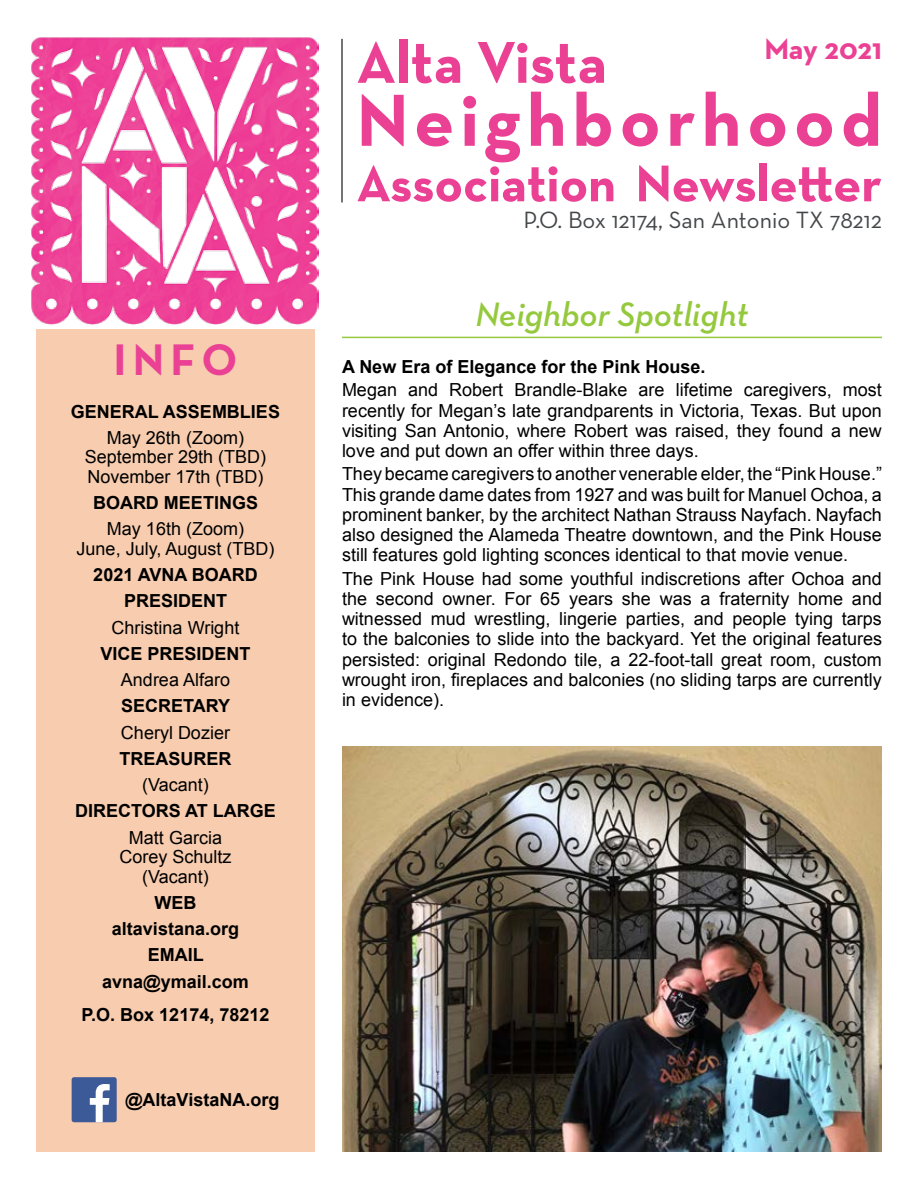
<style>
.page{position:relative;width:918px;height:1188px;background:#fff}
.page>*{position:absolute;margin:0;border:0;box-sizing:border-box;transform-origin:0 0}
.t1{font:700 75px "Neutraface Text";letter-spacing:.08em;color:#eb4194}
.t2{font:700 60px "Neutraface Text";color:#eb4194}
.t3{font:700 52.5px "Neutraface Text";color:#eb4194}
.t4{font:700 45px "Neutraface Text";color:#eb4194}
.t5{font:italic 600 34.5px "Neutraface Text";color:#95c93d}
.t6{font:700 30px "Neutraface Text";letter-spacing:-.005em;color:#eb4194}
.t7{font:24px "Neutraface Text";color:#444749}
.t8{font:18px/20.2px "Arial";color:#000;text-align:justify}
.t9{font:700 18px/26.2px "Arial";color:#000}
</style>
<div class="page">
<img style="left:31px;top:37px;width:287px;height:288px">
<div style="left:36px;top:329px;width:279px;height:823px;background:#f7ccaf"></div>
<hr style="left:342px;top:337px;width:540px;height:1px;background:#95c93d">
<hr style="left:341px;top:39px;width:2px;height:163px;background:#444749">
<div style="left:72px;top:1077px;width:45px;height:45px;background:#3d5a98;border-radius:2px"></div>
<svg style="left:90px;top:1084px;width:20px;height:38px"></svg>
<img style="left:342px;top:747px;width:540px;height:405px">
<h3 class="t4" style="left:114px;top:331px;width:125px">Info</h3>
<p class="t9" style="left:71px;top:399px;width:211px">GENERAL ASSEMBLIES</p>
<p class="t8" style="left:85px;top:428px;width:183px;line-height:19.5px;text-align:center">May 26th (Zoom)<br>September 29th (TBD)<br>November 17th (TBD)</p>
<p class="t9" style="left:93px;top:490px;width:167px">BOARD MEETINGS</p>
<p class="t8" style="left:77px;top:519px;width:199px;line-height:19.5px;text-align:center">May 16th (Zoom)<br>June, July, August (TBD)</p>
<p class="t9" style="left:124px;top:562px;width:135px;text-indent:-31px">2021 AVNA BOARD<br>President</p>
<p class="t8" style="left:112px;top:617px;width:129px">Christina Wright</p>
<p class="t9" style="left:100px;top:641px;width:23px">Vice</p>
<p class="t9" style="left:148px;top:641px;width:25px">President</p>
<p class="t8" style="left:121px;top:670px;width:111px">Andrea Alfaro</p>
<p class="t9" style="left:121px;top:693px;width:25px">Secretary</p>
<p class="t8" style="left:121px;top:722px;width:111px">Cheryl Dozier</p>
<p class="t9" style="left:120px;top:746px;width:25px">Treasurer</p>
<p class="t8" style="left:142px;top:775px;width:68px">(Vacant)</p>
<p class="t9" style="left:75px;top:798px;width:26px">Directors</p>
<p class="t9" style="left:185px;top:798px;width:53px">at Large</p>
<p class="t8" style="left:119px;top:828px;width:114px;line-height:19.5px;text-align:center">Matt Garcia<br>Corey Schultz (Vacant)</p>
<p class="t9" style="left:102px;top:890px;width:148px;text-align:center">WEB altavistana.org<br>EMAIL avna@ymail.com</p>
<p class="t9" style="left:82px;top:1002px;width:189px">P.O. Box 12174, 78212</p>
<p class="t9" style="left:125px;top:1087px;width:156px">@AltaVistaNA.org</p>
<h3 class="t6" style="left:764px;top:30px;width:119px">May 2021</h3>
<h2 class="t2" style="left:356px;top:24px;width:252px">Alta Vista</h2>
<h1 class="t1" style="left:356px;top:72px;width:527px">Neighborhood</h1>
<h3 class="t3" style="left:356px;top:150px;width:527px">Association Newsletter</h3>
<h3 class="t7" style="left:524px;top:205px;width:360px">P.O. Box 12174, San Antonio TX 78212</h3>
<h3 class="t5" style="left:475px;top:293px;width:275px">Neighbor Spotlight</h3>
<p class="t9" style="left:342px;top:354px;width:365px">A New Era of Elegance for the Pink House.</p>
<p class="t8" style="left:342px;top:380px;width:541px">Megan and Robert Brandle-Blake are lifetime caregivers, most recently for Megan’s late grandparents in Victoria, Texas. But upon visiting San Antonio, where Robert was raised, they found a new love and put down an offer within three days.</p>
<p class="t8" style="left:342px;top:464px;width:542px">They became caregivers to another venerable elder, the “Pink House.” This grande dame dates from 1927 and was built for Manuel Ochoa, a prominent banker, by the architect Nathan Strauss Nayfach. Nayfach also designed the Alameda Theatre downtown, and the Pink House still features gold lighting sconces identical to that movie venue.</p>
<p class="t8" style="left:342px;top:568px;width:542px">The Pink House had some youthful indiscretions after Ochoa and the second owner. For 65 years she was a fraternity home and witnessed mud wrestling, lingerie parties, and people tying tarps to the balconies to slide into the backyard. Yet the original features persisted: original Redondo tile, a 22-foot-tall great room, custom wrought iron, fireplaces and balconies (no sliding tarps are currently in evidence).</p>
</div>
